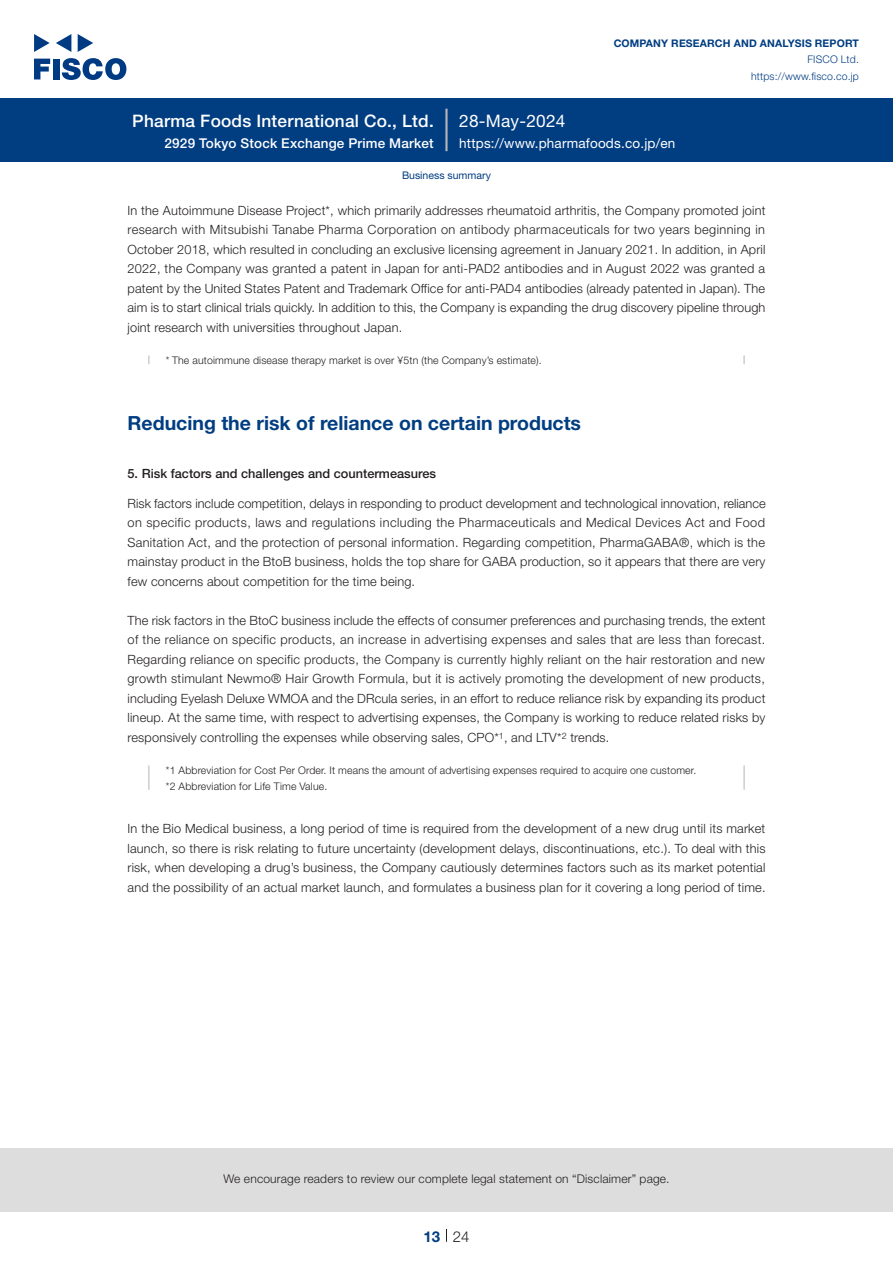
<style>
.page{position:relative;width:893px;height:1263px;background:#fff}
.page>*{position:absolute;margin:0;border:0;box-sizing:border-box;transform-origin:0 0}
.中タイトル_e{font:700 19.5px "Helvetica Neue LT Std";color:#003d81}
.t1{font:500 17.25px "Helvetica Neue LT Std";letter-spacing:.015em;color:#fff}
.t2{font:17.25px "Helvetica Neue LT Std";letter-spacing:.015em;color:#fff}
.t3{font:300 15px "Helvetica Neue LT Std";color:#231f20}
.t4{font:700 15px "Helvetica Neue LT Std";color:#003d81}
.t5{font:500 13.5px "Helvetica Neue LT Std";letter-spacing:.015em;color:#fff}
.t6{font:13.5px "Helvetica Neue LT Std";letter-spacing:.015em;color:#fff}
.本文_e{font:300 12.75px/19.5px "Helvetica Neue LT Std";letter-spacing:.015em;color:#231f20;text-align:justify}
.小タイトル_e{font:500 12.75px "Helvetica Neue LT Std";color:#231f20}
.t7{font:300 12px "Helvetica Neue LT Std";letter-spacing:.015em;color:#231f20}
.t8{font:300 10.5px "Helvetica Neue LT Std";letter-spacing:.015em;color:#231f20}
.t9{font:700 10.5px "Helvetica Neue LT Std";letter-spacing:.015em;color:#003d81}
.t10{font:300 10.5px/16.5px "Helvetica Neue LT Std";letter-spacing:.015em;color:#003d81;text-align:right}
.ヘッダー_e{font:10.5px "Helvetica Neue LT Std";color:#003d81}
.本文_e-2{font:300 8.85px "Helvetica Neue LT Std";color:#231f20}
.s1{font-size:12.75px}
</style>
<div class="page">
<div style="left:0;top:1148px;width:893px;height:64px;background:#ddd"></div>
<svg style="left:34px;top:59px;width:16px;height:20px"></svg>
<div style="left:53px;top:59px;width:6px;height:20px;background:#003a83"></div>
<svg style="left:62px;top:58px;width:64px;height:22px"></svg>
<svg style="left:34px;top:34px;width:16px;height:18px"></svg>
<svg style="left:78px;top:34px;width:15px;height:18px"></svg>
<svg style="left:56px;top:34px;width:15px;height:18px"></svg>
<div style="left:0;top:98px;width:893px;height:64px;background:#003d81"></div>
<hr style="left:445px;top:109px;width:3px;height:42px;background:#b5b5b6">
<svg style="left:446px;top:1229px;width:1px;height:13px"></svg>
<svg style="left:148px;top:355px;width:2px;height:9px"></svg>
<svg style="left:743px;top:355px;width:2px;height:9px"></svg>
<hr style="left:148px;top:765px;width:2px;height:25px;background:#d3d3d3">
<hr style="left:743px;top:765px;width:2px;height:25px;background:#d3d3d3">
<h2 class="t1" style="left:132px;top:110px;width:303px">Pharma Foods International Co., Ltd.</h2>
<p class="t5" style="left:165px;top:135px;width:271px">2929 Tokyo Stock Exchange Prime Market</p>
<h2 class="t2" style="left:459px;top:110px;width:108px">28-May-2024</h2>
<p class="t9" style="left:614px;top:37px;width:247px">COMPANY RESEARCH AND ANALYSIS REPORT</p>
<p class="t10" style="left:751px;top:51px;width:109px">FISCO Ltd. https://www.fisco.co j p.</p>
<p class="t6" style="left:459px;top:135px;width:218px">https://www.pharmafoods.co j p. /en</p>
<p class="ヘッダー_e" style="left:402px;top:169px;width:90px">Business summary</p>
<p class="本文_e" style="left:128px;top:200px;width:639px">In the Autoimmune Disease Project ,* which primarily addresses rheumatoid arthritis, the Company promoted joint research with Mitsubishi Tanabe Pharma Corporation on antibody pharmaceuticals for two years beginning in October 2018, which resulted in concluding an exclusive licensing agreement in January 2021. In addition in, April 2022, the Company was granted a patent in Japan for anti-PAD2 antibodies and in August 2022 was granted a patent by the United States Patent and Trademark Office for anti-PAD4 antibodies (already patented in Japan .) The aim is to start clinical trials quickly In. addition to this, the Company is expanding the drug discovery pipeline through joint research with universities throughout Japan.</p>
<p class="t8" style="left:166px;top:354px;width:377px">* The autoimmune disease therapy market is over ¥5tn (the Company s’ estimate .(</p>
<p class="中タイトル_e" style="left:128px;top:411px;width:455px">Reducing the risk of reliance on certain products</p>
<p class="小タイトル_e" style="left:128px;top:465px;width:310px">5. Risk factors and challenges and countermeasures</p>
<p class="本文_e" style="left:128px;top:493px;width:640px">Risk factors include competition, delays in responding to product development and technological innovation, reliance on specific products, laws and regulations including the Pharmaceuticals and Medical Devices Act and Food Sanitation Act, and the protection of personal information. Regarding competition, PharmaGABA®, which is the mainstay product in the BtoB business, holds the top share for GABA production, so it appears that there are very few concerns about competition for the time being.</p>
<p class="本文_e" style="left:128px;top:610px;width:639px">The risk factors in the BtoC business include the effects of consumer preferences and purchasing trends, the extent</p>
<p class="本文_e" style="left:128px;top:630px;width:639px">of the reliance on specific products, an increase in advertising expenses and sales that are less than forecast.</p>
<p class="本文_e" style="left:128px;top:649px;width:639px">Regarding reliance on specific products, the Company is currently highly reliant on the hair restoration and new</p>
<p class="本文_e" style="left:128px;top:669px;width:639px">growth stimulant Newmo® Hair Growth Formula, but isit actively promoting the development of new products,</p>
<p class="本文_e" style="left:128px;top:688px;width:639px">including Eyelash Deluxe WMOA and the DRcula series in, an effort to reduce reliance risk by expanding its product</p>
<p class="本文_e" style="left:128px;top:708px;width:639px">lineup. At the same time, with respect to advertising expenses, the Company is working to reduce related risks by</p>
<p class="本文_e" style="left:570px;top:727px;width:41px">trends.</p>
<p class="本文_e-2" style="left:557px;top:730px;width:11px">2<span class="s1">*</span></p>
<p class="本文_e" style="left:128px;top:727px;width:373px">responsively controlling the expenses while observing sales, CPO*</p>
<p class="t8" style="left:166px;top:764px;width:532px">1* Abbreviation for Cost Per Order It. means the amount of advertising expenses required to acquire one customer.</p>
<p class="t8" style="left:166px;top:780px;width:163px">2* Abbreviation for Life Time Value.</p>
<p class="本文_e" style="left:128px;top:818px;width:640px">In the Bio Medical business a, long period of time is required from the development of a new drug until its market launch, so there is risk relating to future uncertainty (development delays, discontinuations, etc .). To deal with this risk, when developing a drug s’ business, the Company cautiously determines factors such as its market potential and the possibility of an actual market launch, and formulates a business plan for it covering a long period of time.</p>
<p class="本文_e-2" style="left:499px;top:730px;width:10px">1<span class="s1">,</span></p>
<p class="本文_e" style="left:511px;top:727px;width:47px">and LTV</p>
<p class="t7" style="left:223px;top:1171px;width:448px">We encourage readers to review our complete legal statement on “Disclaimer” page.</p>
<p class="t4" style="left:423px;top:1227px;width:18px">13</p>
<p class="t3" style="left:453px;top:1227px;width:18px">24</p>
</div>
